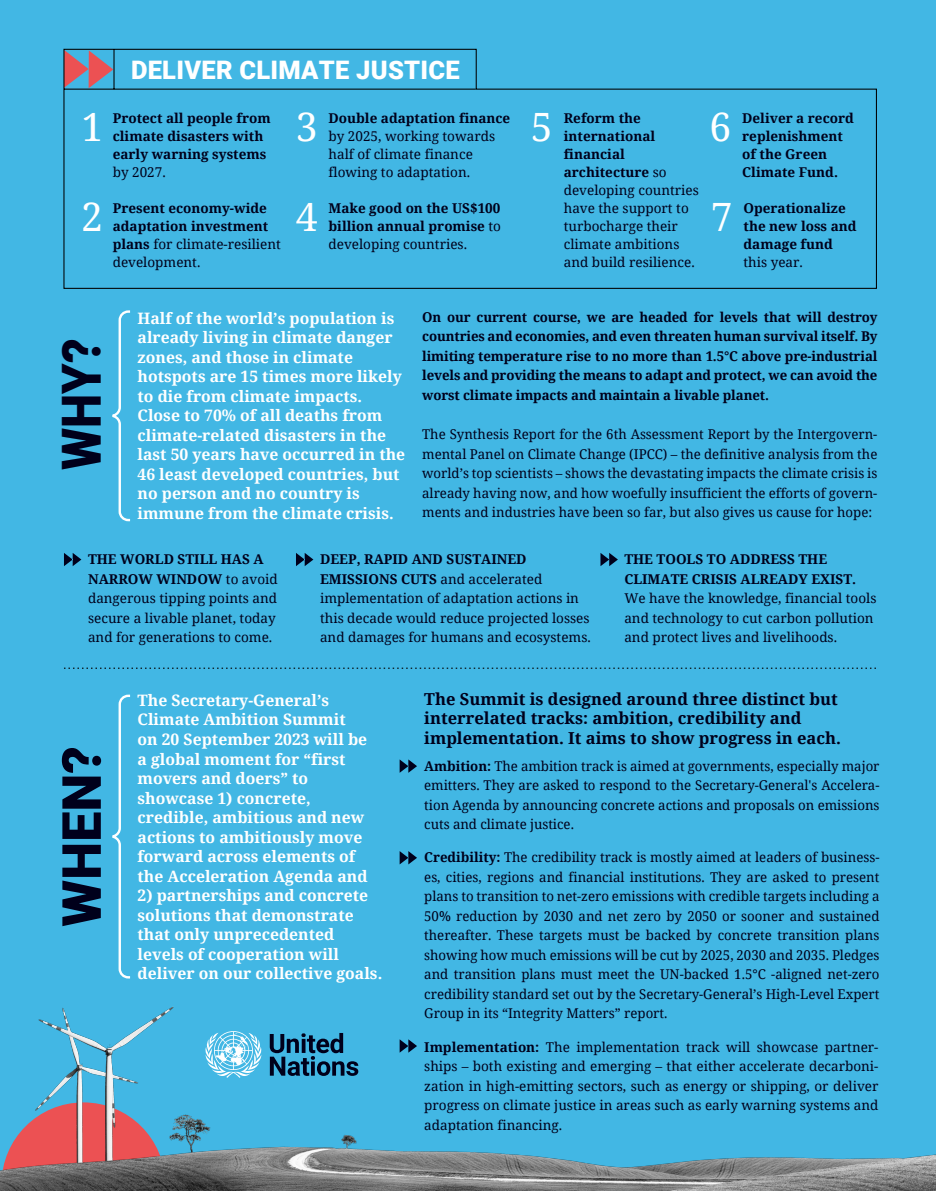
<style>
.page{position:relative;width:936px;height:1191px;background:#fff}
.page>*{position:absolute;margin:0;border:0;box-sizing:border-box;transform-origin:0 0}
.t1{font:900 54px "Roboto";color:#00001b}
.t2{font:900 54px "Roboto";color:#00001b;scale:.9 1}
.t3{font:39px "Noto Serif";color:#fff}
.t4{font:900 25.5px "Roboto";letter-spacing:.01em;color:#fff}
.t5{font:700 16.5px/19.5px "Noto Serif";color:#00001b}
.t6{font:700 15.75px/19.5px "Noto Serif";color:#fff}
.t7{font:13.5px/19.5px "Noto Serif";color:#00001b}
.t8{font:700 13.5px/18px "Noto Serif";color:#00001b}
.s1{font-weight:400}
.s2{font-weight:700}
</style>
<div class="page">
<div style="left:0;top:0;width:935px;height:1191px;background:#42b7e4"></div>
<img style="left:0;top:1006px;width:935px;height:185px">
<svg style="left:112px;top:310px;width:19px;height:212px"></svg>
<svg style="left:600px;top:553px;width:18px;height:13px"></svg>
<svg style="left:64px;top:553px;width:17px;height:13px"></svg>
<svg style="left:296px;top:553px;width:17px;height:13px"></svg>
<svg style="left:63px;top:48px;width:814px;height:241px"></svg>
<svg style="left:64px;top:667px;width:812px;height:2px"></svg>
<svg style="left:112px;top:694px;width:19px;height:285px"></svg>
<svg style="left:399px;top:759px;width:18px;height:14px"></svg>
<svg style="left:399px;top:851px;width:18px;height:13px"></svg>
<svg style="left:399px;top:1039px;width:18px;height:13px"></svg>
<svg style="left:270px;top:1033px;width:88px;height:43px"></svg>
<svg style="left:204px;top:1029px;width:58px;height:48px"></svg>
<h3 class="t4" style="left:131px;top:52px;width:330px">DELIVER CLIMATE JUSTICE</h3>
<h2 class="t3" style="left:82px;top:100px;width:23px">1</h2>
<h2 class="t3" style="left:82px;top:190px;width:23px">2</h2>
<p class="t8" style="left:113px;top:108px;width:159px">Protect all people from climate disasters with early warning systems</p>
<p class="t7" style="left:113px;top:162px;width:54px">by 2027.</p>
<p class="t8" style="left:113px;top:198px;width:170px">Present economy-wide adaptation investment plans <span class="s1">for climate-resilient development.</span></p>
<h2 class="t3" style="left:296px;top:100px;width:23px">3</h2>
<h2 class="t3" style="left:296px;top:190px;width:23px">4</h2>
<p class="t8" style="left:328px;top:108px;width:183px">Double adaptation finance</p>
<p class="t7" style="left:328px;top:126px;width:168px;line-height:18px">by 2025, working towards half of climate finance flowing to adaptation.</p>
<p class="t8" style="left:328px;top:199px;width:174px;text-align:justify">Make good on the US$100 billion annual promise <span class="s1">to developing countries.</span></p>
<p class="t7" style="left:563px;top:108px;width:137px;line-height:18px"><span class="s2">Reform the international financial architecture</span> so developing countries have the support to turbocharge their climate ambitions and build resilience.</p>
<p class="t8" style="left:742px;top:108px;width:113px">Deliver a record replenishment of the Green<br>Climate Fund.</p>
<h2 class="t3" style="left:531px;top:100px;width:23px">5</h2>
<h2 class="t3" style="left:709px;top:100px;width:23px">6</h2>
<h2 class="t3" style="left:710px;top:190px;width:23px">7</h2>
<p class="t8" style="left:743px;top:199px;width:115px">Operationalize the new loss and damage fund</p>
<p class="t7" style="left:743px;top:252px;width:61px">this year.</p>
<p class="t6" style="left:137px;top:308px;width:269px">Half of the world’s population is already living in climate danger zones, and those in climate hotspots are 15 times more likely to die from climate impacts.<br>Close to 70% of all deaths from climate-related disasters in the last 50 years have occurred in the<br>46 least developed countries, but no person and no country is immune from the climate crisis.</p>
<p class="t8" style="left:422px;top:307px;width:457px;line-height:19.5px;text-align:justify">On our current course, we are headed for levels that will destroy countries and economies, and even threaten human survival itself. By limiting temperature rise to no more than 1.5°C above pre-industrial levels and providing the means to adapt and protect, we can avoid the worst climate impacts and maintain a livable planet.</p>
<h1 class="t2" style="left:44px;top:470px;width:148px;rotate:-90deg">WHY?</h1>
<p class="t7" style="left:422px;top:424px;width:456px;text-align:justify">The Synthesis Report for the 6th Assessment Report by the Intergovern&shy;mental Panel on Climate Change (IPCC) – the definitive analysis from the world’s top scientists – shows the devastating impacts the climate crisis is already having now, and how woefully insufficient the efforts of govern&shy;ments and industries have been so far, but also gives us cause for hope:</p>
<p class="t8" style="left:624px;top:549px;width:233px;line-height:19.5px">THE TOOLS TO ADDRESS THE<br>CLIMATE CRISIS ALREADY EXIST.</p>
<p class="t7" style="left:624px;top:588px;width:253px">We have the knowledge, financial tools and technology to cut carbon pollution and protect lives and livelihoods.</p>
<p class="t7" style="left:88px;top:549px;width:191px"><span class="s2">THE WORLD STILL HAS A<br>NARROW WINDOW</span> to avoid dangerous tipping points and secure a livable planet, today and for generations to come.</p>
<p class="t7" style="left:320px;top:549px;width:272px"><span class="s2">DEEP, RAPID AND SUSTAINED EMISSIONS CUTS</span> and accelerated implementation of adaptation actions in this decade would reduce projected losses and damages for humans and ecosystems.</p>
<h1 class="t1" style="left:44px;top:926px;width:182px;rotate:-90deg">WHEN?</h1>
<p class="t6" style="left:137px;top:690px;width:231px">The Secretary-General’s<br>Climate Ambition Summit on 20 September 2023 will be a global moment for “first movers and doers” to showcase 1) concrete, credible, ambitious and new actions to ambitiously move forward across elements of the Acceleration Agenda and</p>
<p class="t6" style="left:137px;top:885px;width:246px">2) partnerships and concrete solutions that demonstrate that only unprecedented levels of cooperation will deliver on our collective goals.</p>
<p class="t5" style="left:424px;top:688px;width:418px">The Summit is designed around three distinct but interrelated tracks: ambition, credibility and implementation. It aims to show progress in each.</p>
<p class="t7" style="left:424px;top:755px;width:456px;text-align:justify"><span class="s2">Ambition:</span> The ambition track is aimed at governments, especially major emitters. They are asked to respond to the Secretary-General's Accelera&shy;tion Agenda by announcing concrete actions and proposals on emissions cuts and climate justice.</p>
<p class="t7" style="left:424px;top:847px;width:456px;text-align:justify"><span class="s2">Credibility:</span> The credibility track is mostly aimed at leaders of business&shy;es, cities, regions and financial institutions. They are asked to present plans to transition to net-zero emissions with credible targets including a 50% reduction by 2030 and net zero by 2050 or sooner and sustained thereafter. These targets must be backed by concrete transition plans showing how much emissions will be cut by 2025, 2030 and 2035. Pledges and transition plans must meet the UN-backed 1.5°C -aligned net-zero credibility standard set out by the Secretary-General’s High-Level Expert Group in its “Integrity Matters” report.</p>
<p class="t7" style="left:424px;top:1036px;width:455px;text-align:justify"><span class="s2">Implementation:</span> The implementation track will showcase partner&shy;ships – both existing and emerging – that either accelerate decarboni&shy;zation in high-emitting sectors, such as energy or shipping, or deliver progress on climate justice in areas such as early warning systems and adaptation financing.</p>
</div>
